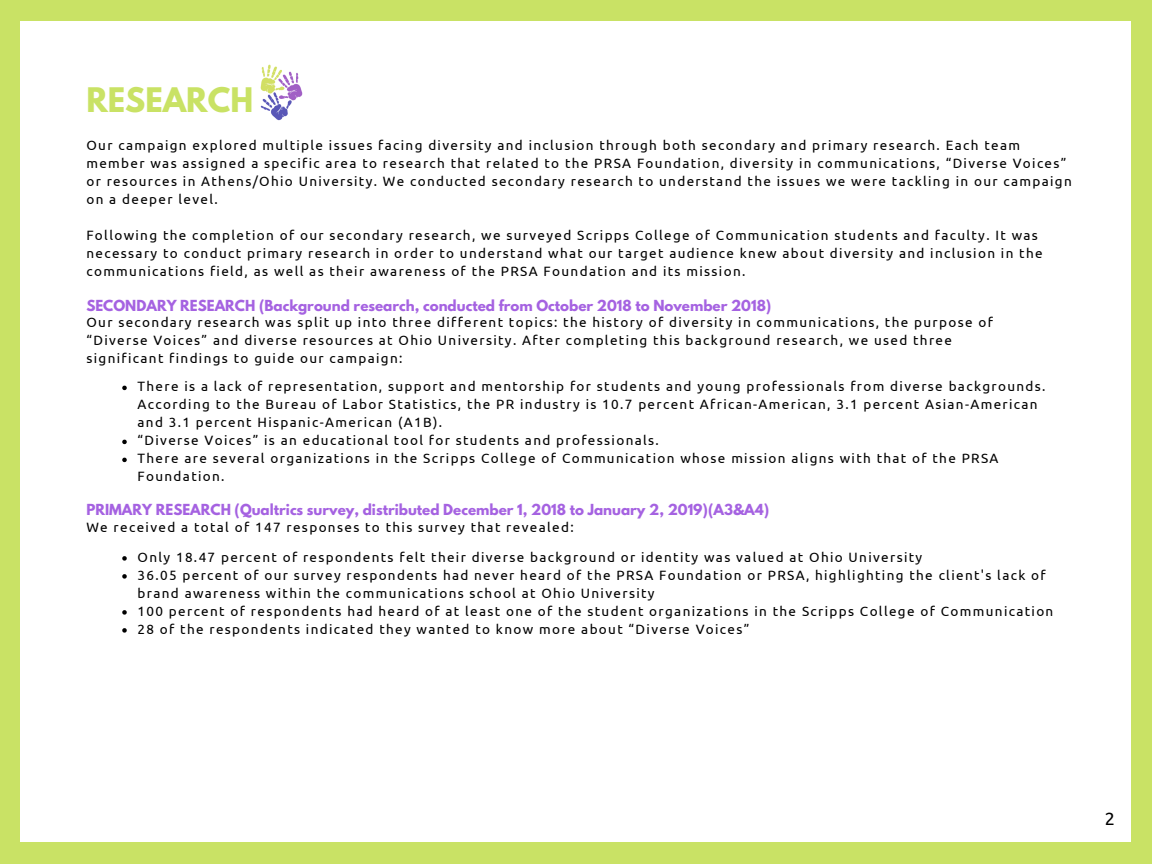
<style>
.page{position:relative;width:1152px;height:864px;background:#c9e265}
.page>*{position:absolute;margin:0;border:0;box-sizing:border-box;transform-origin:0 0}
.t1{font:700 30px "League Spartan";color:#c9e265}
.t2{font:18px "Ubuntu";color:#000}
.t3{font:13.5px/18px "Ubuntu";letter-spacing:.1em;color:#000}
.t4{font:700 13.5px "League Spartan";color:#a562e1}
</style>
<div class="page">
<div style="left:21px;top:22px;width:1110px;height:820px;background:#fff"></div>
<svg style="left:122px;top:556px;width:5px;height:5px"></svg>
<svg style="left:122px;top:574px;width:5px;height:5px"></svg>
<svg style="left:122px;top:610px;width:5px;height:5px"></svg>
<svg style="left:122px;top:628px;width:5px;height:5px"></svg>
<svg style="left:122px;top:386px;width:5px;height:4px"></svg>
<svg style="left:122px;top:440px;width:5px;height:4px"></svg>
<svg style="left:122px;top:458px;width:5px;height:4px"></svg>
<img style="left:260px;top:64px;width:43px;height:57px">
<h1 class="t1" style="left:86px;top:85px;width:168px">RESEARCH</h1>
<p class="t3" style="left:86px;top:136px;width:987px">Our campaign explored multiple issues facing diversity and inclusion through both secondary and primary research. Each team member was assigned a specific area to research that related to the PRSA Foundation, diversity in communications, “Diverse Voices” or resources in Athens/Ohio University. We conducted secondary research to understand the issues we were tackling in our campaign on a deeper level.</p>
<p class="t3" style="left:86px;top:226px;width:958px">Following the completion of our secondary research, we surveyed Scripps College of Communication students and faculty. It was necessary to conduct primary research in order to understand what our target audience knew about diversity and inclusion in the communications field, as well as their awareness of the PRSA Foundation and its mission.</p>
<p class="t4" style="left:86px;top:299px;width:687px">SECONDARY RESEARCH (Background research, conducted from October 2018 to November 2018)</p>
<p class="t3" style="left:86px;top:313px;width:908px">Our secondary research was split up into three different topics: the history of diversity in communications, the purpose of “Diverse Voices” and diverse resources at Ohio University. After completing this background research, we used three significant findings to guide our campaign:</p>
<p class="t3" style="left:138px;top:377px;width:910px">There is a lack of representation, support and mentorship for students and young professionals from diverse backgrounds.<br>According to the Bureau of Labor Statistics, the PR industry is 10.7 percent African-American, 3.1 percent Asian-American and 3.1 percent Hispanic-American (A1B).<br>“Diverse Voices” is an educational tool for students and professionals.<br>There are several organizations in the Scripps College of Communication whose mission aligns with that of the PRSA Foundation.</p>
<p class="t4" style="left:86px;top:503px;width:684px">PRIMARY RESEARCH (Qualtrics survey, distributed December 1, 2018 to January 2, 2019)(A3&amp;A4)</p>
<p class="t3" style="left:138px;top:548px;width:917px">Only 18.47 percent of respondents felt their diverse background or identity was valued at Ohio University<br>36.05 percent of our survey respondents had never heard of the PRSA Foundation or PRSA, highlighting the client's lack of brand awareness within the communications school at Ohio University<br>100 percent of respondents had heard of at least one of the student organizations in the Scripps College of Communication 28 of the respondents indicated they wanted to know more about “Diverse Voices”</p>
<p class="t3" style="left:86px;top:518px;width:489px">We received a total of 147 responses to this survey that revealed:</p>
<h2 class="t2" style="left:1105px;top:808px;width:12px">2</h2>
</div>
